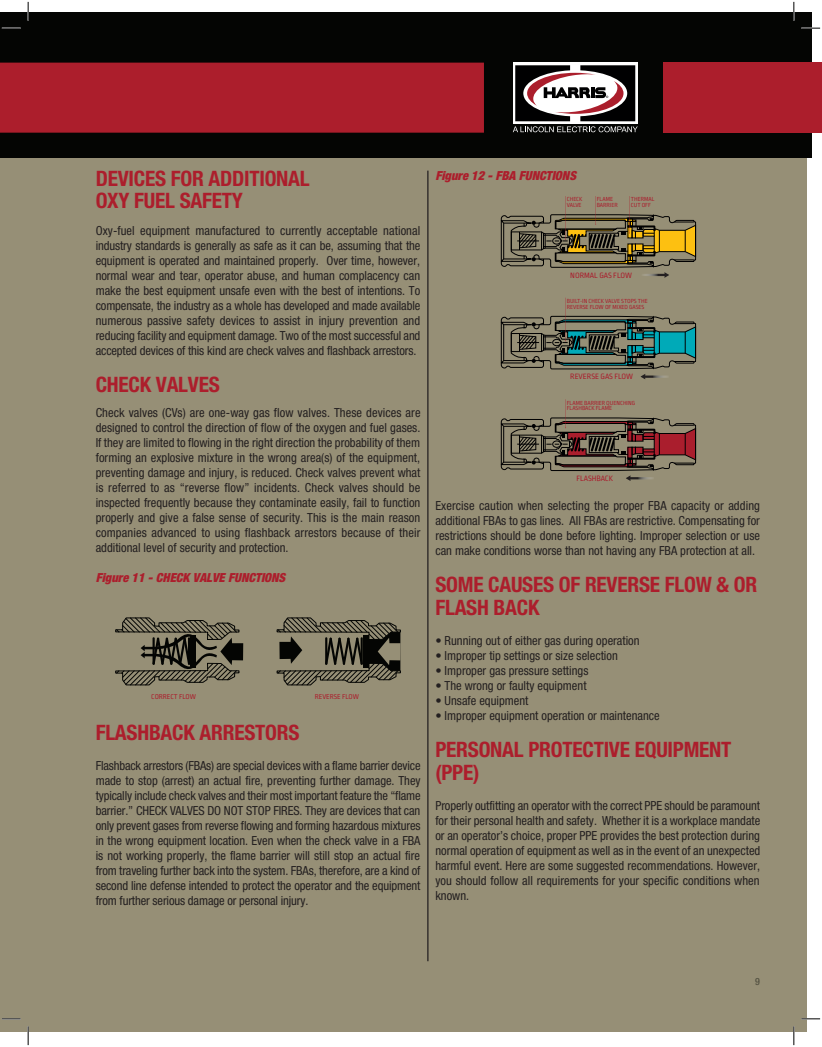
<style>
.page{position:relative;width:822px;height:1047px;background:#fff}
.page>*{position:absolute;margin:0;border:0;box-sizing:border-box;transform-origin:0 0}
.t1{font:700 condensed 21.25px/22.5px "Helvetica Neue LT Std";letter-spacing:-.01em;color:#ac1e2c}
.t2{font:condensed 12.5px/15px "Helvetica Neue LT Std";color:#231f20;text-align:justify}
.t3{font:italic 900 condensed 12.5px "Helvetica Neue LT Std";color:#ac1e2c}
.t4{font:500 condensed 10px "Helvetica Neue LT Std";color:#545242}
.t5{font:8.12px "Ropa Sans Pro";color:#aa1e2d}
.t6{font:7.38px "Ropa Sans Pro";color:#ab1e2c}
.t7{font:6.25px/5.6px "Ropa Sans Pro";color:#aa1e2d}
</style>
<div class="page">
<div style="left:0;top:138px;width:806px;height:893px;background:#968f76"></div>
<div style="left:0;top:12px;width:811px;height:146px;background:#040503"></div>
<div style="left:0;top:63px;width:484px;height:70px;background:#ac1e2c"></div>
<div style="left:663px;top:63px;width:158px;height:70px;background:#ac1e2c"></div>
<div style="left:512px;top:63px;width:125px;height:61px;background:#fff"></div>
<svg style="left:512px;top:65px;width:125px;height:67px"></svg>
<svg style="left:115px;top:617px;width:128px;height:68px"></svg>
<svg style="left:276px;top:617px;width:125px;height:68px"></svg>
<svg style="left:500px;top:316px;width:196px;height:63px"></svg>
<svg style="left:500px;top:417px;width:196px;height:64px"></svg>
<svg style="left:500px;top:214px;width:196px;height:64px"></svg>
<hr style="left:427px;top:171px;width:1px;height:790px;background:#231f20">
<svg style="left:2px;top:27px;width:19px;height:2px"></svg>
<svg style="left:801px;top:27px;width:18px;height:2px"></svg>
<svg style="left:2px;top:1018px;width:19px;height:1px"></svg>
<svg style="left:801px;top:1017px;width:18px;height:2px"></svg>
<svg style="left:27px;top:2px;width:2px;height:19px"></svg>
<svg style="left:27px;top:1026px;width:2px;height:18px"></svg>
<svg style="left:793px;top:2px;width:1px;height:19px"></svg>
<svg style="left:792px;top:1026px;width:2px;height:18px"></svg>
<h1 class="t1" style="left:96px;top:167px;width:215px">DEVICES FOR ADDITIONAL<br>OXY FUEL SAFETY</h1>
<p class="t2" style="left:96px;top:222px;width:326px">Oxy-fuel equipment manufactured to currently acceptable national industry standards is generally as safe as it can be, assuming that the equipment is operated and maintained properly. Over time, however, normal wear and tear, operator abuse, and human complacency can make the best equipment unsafe even with the best of intentions. To compensate, the industry as a whole has developed and made available numerous passive safety devices to assist in injury prevention and reducing facility and equipment damage. Two of the most successful and accepted devices of this kind are check valves and flashback arrestors.</p>
<h1 class="t1" style="left:96px;top:373px;width:125px">CHECK VALVES</h1>
<p class="t2" style="left:96px;top:405px;width:326px">Check valves (CVs) are one-way gas flow valves. These devices are designed to control the direction of flow of the oxygen and fuel gases.<br>If they are limited to flowing in the right direction the probability of them forming an explosive mixture in the wrong area(s) of the equipment, preventing damage and injury, is reduced. Check valves prevent what is referred to as “reverse flow” incidents. Check valves should be inspected frequently because they contaminate easily, fail to function properly and give a false sense of security. This is the main reason companies advanced to using flashback arrestors because of their additional level of security and protection.</p>
<p class="t3" style="left:96px;top:570px;width:191px">Figure 11 - CHECK VALVE FUNCTIONS</p>
<p class="t6" style="left:151px;top:692px;width:46px">CORRECT FLOW</p>
<p class="t6" style="left:315px;top:692px;width:46px">REVERSE FLOW</p>
<h1 class="t1" style="left:96px;top:720px;width:205px">FLASHBACK ARRESTORS</h1>
<p class="t2" style="left:96px;top:757px;width:326px">Flashback arrestors (FBAs) are special devices with a flame barrier device made to stop (arrest) an actual fire, preventing further damage. They typically include check valves and their most important feature the “flame barrier.” CHECK VALVES DO NOT STOP FIRES. They are devices that can only prevent gases from reverse flowing and forming hazardous mixtures in the wrong equipment location. Even when the check valve in a FBA is not working properly, the flame barrier will still stop an actual fire from traveling further back into the system. FBAs, therefore, are a kind of second line defense intended to protect the operator and the equipment from further serious damage or personal injury.</p>
<p class="t3" style="left:435px;top:167px;width:142px">Figure 12 - FBA FUNCTIONS</p>
<p class="t7" style="left:566px;top:197px;width:17px">CHECK<br>VALVE</p>
<p class="t7" style="left:596px;top:197px;width:23px">FLAME<br>BARRIER</p>
<p class="t7" style="left:630px;top:197px;width:25px">THERMAL<br>CUT OFF</p>
<p class="t5" style="left:570px;top:271px;width:63px">NORMAL GAS FLOW</p>
<p class="t7" style="left:566px;top:298px;width:82px">BUILT-IN CHECK VALVE STOPS THE<br>REVERSE FLOW OF MIXED GASES</p>
<p class="t5" style="left:570px;top:372px;width:64px">REVERSE GAS FLOW</p>
<p class="t7" style="left:566px;top:400px;width:70px">FLAME BARRIER QUENCHING<br>FLASHBACK FLAME</p>
<p class="t5" style="left:576px;top:474px;width:38px">FLASHBACK</p>
<p class="t2" style="left:435px;top:497px;width:326px">Exercise caution when selecting the proper FBA capacity or adding additional FBAs to gas lines. All FBAs are restrictive. Compensating for restrictions should be done before lighting. Improper selection or use can make conditions worse than not having any FBA protection at all.</p>
<h1 class="t1" style="left:435px;top:573px;width:323px">SOME CAUSES OF REVERSE FLOW &amp; OR<br>FLASH BACK</h1>
<p class="t2" style="left:435px;top:632px;width:206px">• Running out of either gas during operation</p>
<p class="t2" style="left:435px;top:647px;width:184px">• Improper tip settings or size selection</p>
<p class="t2" style="left:435px;top:662px;width:154px">• Improper gas pressure settings</p>
<p class="t2" style="left:435px;top:677px;width:153px">• The wrong or faulty equipment</p>
<p class="t2" style="left:435px;top:692px;width:95px">• Unsafe equipment</p>
<p class="t2" style="left:435px;top:707px;width:226px">• Improper equipment operation or maintenance</p>
<h1 class="t1" style="left:435px;top:738px;width:297px">PERSONAL PROTECTIVE EQUIPMENT (PPE)</h1>
<p class="t2" style="left:435px;top:797px;width:326px">Properly outfitting an operator with the correct PPE should be paramount for their personal health and safety. Whether it is a workplace mandate or an operator’s choice, proper PPE provides the best protection during normal operation of equipment as well as in the event of an unexpected harmful event. Here are some suggested recommendations. However, you should follow all requirements for your specific conditions when known.</p>
<p class="t4" style="left:755px;top:974px;width:6px">9</p>
</div>
